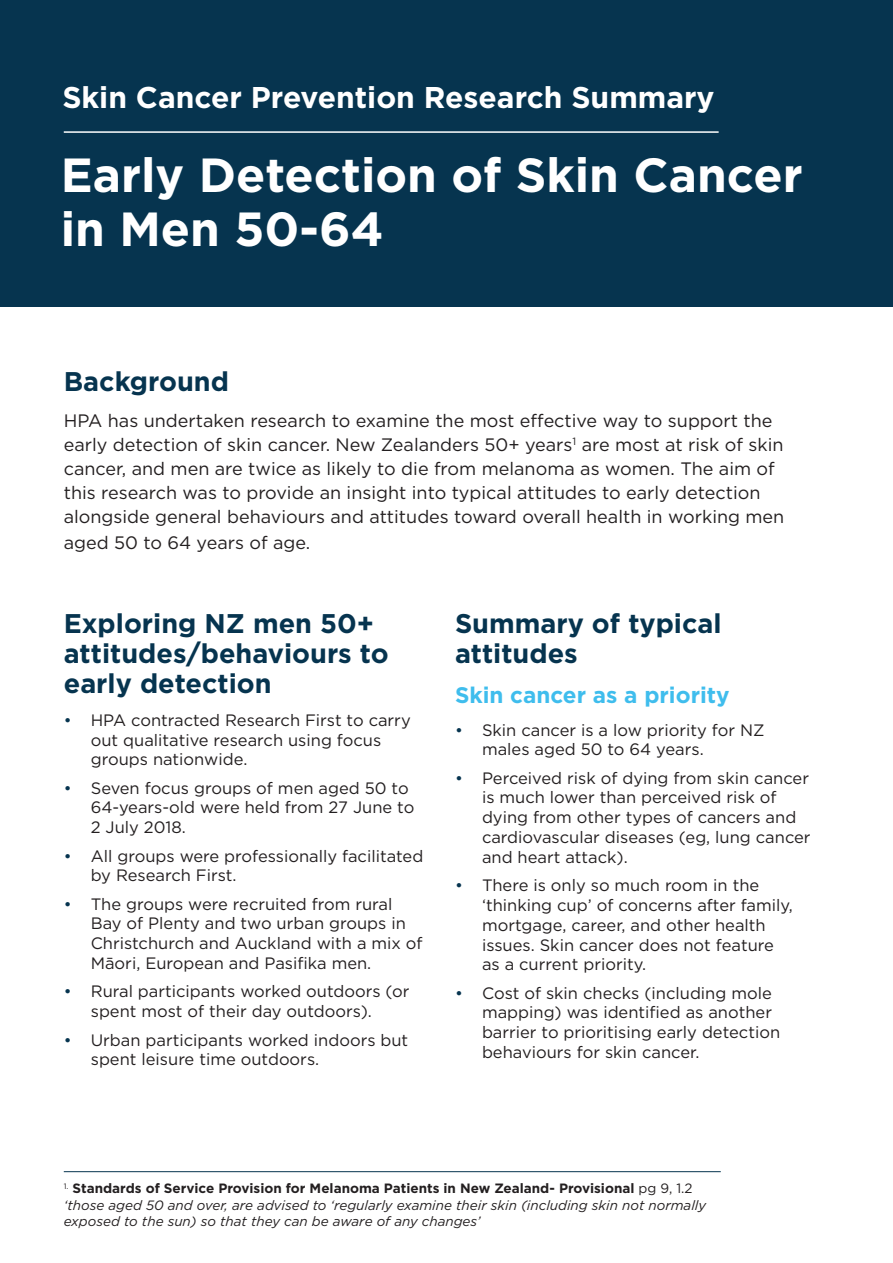
<style>
.page{position:relative;width:893px;height:1263px;background:#fff}
.page>*{position:absolute;margin:0;border:0;box-sizing:border-box;transform-origin:0 0}
.Heading{font:700 47.85px/54px "Gotham";color:#fff}
.Heading-2{font:700 30px "Gotham";color:#fff}
.Heading_2{font:700 27px/30px "Gotham";color:#06344f}
.Heading_3{font:700 22.5px "Gotham";color:#3fbded}
.Intro{font:18px/24.3px "Gotham";color:#231f20}
.t1{font:16.5px/19.8px "Gotham";color:#231f20}
.Bullets{font:italic 13.5px/16.2px "Gotham";color:#231f20}
.s1{color:#06344f}
.s2{font-weight:700;font-style:normal}
.s3{font-style:normal}
</style>
<div class="page">
<hr style="left:64px;top:1171px;width:657px;height:1px;background:#06344f">
<div style="left:0;top:0;width:893px;height:306px;background:#06344f"></div>
<hr style="left:64px;top:131px;width:655px;height:2px;background:#fff">
<p class="Heading-2" style="left:62px;top:78px;width:654px">Skin Cancer Prevention Research Summary</p>
<p class="Heading" style="left:61px;top:148px;width:743px">Early Detection of Skin Cancer in Men 50-64</p>
<p class="Heading_2" style="left:64px;top:366px;width:167px">Background</p>
<p class="Intro" style="left:64px;top:408px;width:722px">HPA has undertaken research to examine the most effective way to support the early detection of skin cancer. New Zealanders 50+ years<sup>1</sup> are most at risk of skin cancer, and men are twice as likely to die from melanoma as women. The aim of this research was to provide an insight into typical attitudes to early detection alongside general behaviours and attitudes toward overall health in working men aged 50 to 64 years of age.</p>
<p class="Heading_2" style="left:64px;top:608px;width:326px">Exploring NZ men 50+ attitudes/behaviours to early detection</p>
<p class="t1" style="left:91px;top:710px;width:321px;text-indent:-27px"><span class="s1">•</span> HPA contracted Research First to carry out qualitative research using focus groups nationwide.</p>
<p class="t1" style="left:91px;top:777px;width:325px;text-indent:-27px"><span class="s1">•</span> Seven focus groups of men aged 50 to<br>64-years-old were held from 27 June to<br>2 July 2018.</p>
<p class="t1" style="left:91px;top:845px;width:334px;text-indent:-27px"><span class="s1">•</span> All groups were professionally facilitated by Research First.</p>
<p class="t1" style="left:91px;top:893px;width:333px;text-indent:-27px"><span class="s1">•</span> The groups were recruited from rural Bay of Plenty and two urban groups in Christchurch and Auckland with a mix of Māori, European and Pasifika men.</p>
<p class="t1" style="left:91px;top:981px;width:320px;text-indent:-27px"><span class="s1">•</span> Rural participants worked outdoors (or spent most of their day outdoors).</p>
<p class="t1" style="left:91px;top:1029px;width:319px;text-indent:-27px"><span class="s1">•</span> Urban participants worked indoors but spent leisure time outdoors.</p>
<p class="Heading_2" style="left:455px;top:608px;width:268px">Summary of typical attitudes</p>
<p class="Heading_3" style="left:455px;top:680px;width:276px">Skin cancer as a priority</p>
<p class="t1" style="left:482px;top:719px;width:284px;text-indent:-27px"><span class="s1">•</span> Skin cancer is a low priority for NZ males aged 50 to 64 years.</p>
<p class="t1" style="left:482px;top:767px;width:330px;text-indent:-27px"><span class="s1">•</span> Perceived risk of dying from skin cancer is much lower than perceived risk of dying from other types of cancers and cardiovascular diseases (eg, lung cancer and heart attack).</p>
<p class="t1" style="left:482px;top:875px;width:312px;text-indent:-27px"><span class="s1">•</span> There is only so much room in the ‘thinking cup’ of concerns after family, mortgage, career, and other health issues. Skin cancer does not feature as a current priority.</p>
<p class="t1" style="left:482px;top:982px;width:300px;text-indent:-27px"><span class="s1">•</span> Cost of skin checks (including mole mapping) was identified as another barrier to prioritising early detection behaviours for skin cancer.</p>
<p class="Bullets" style="left:64px;top:1180px;width:644px"><sup>1.</sup> <span class="s2">Standards of Service Provision for Melanoma Patients in New Zealand- Provisional</span> <span class="s3">pg 9, 1.2 </span>‘those aged 50 and over, are advised to ‘regularly examine their skin (including skin not normally exposed to the sun) so that they can be aware of any changes’</p>
</div>
